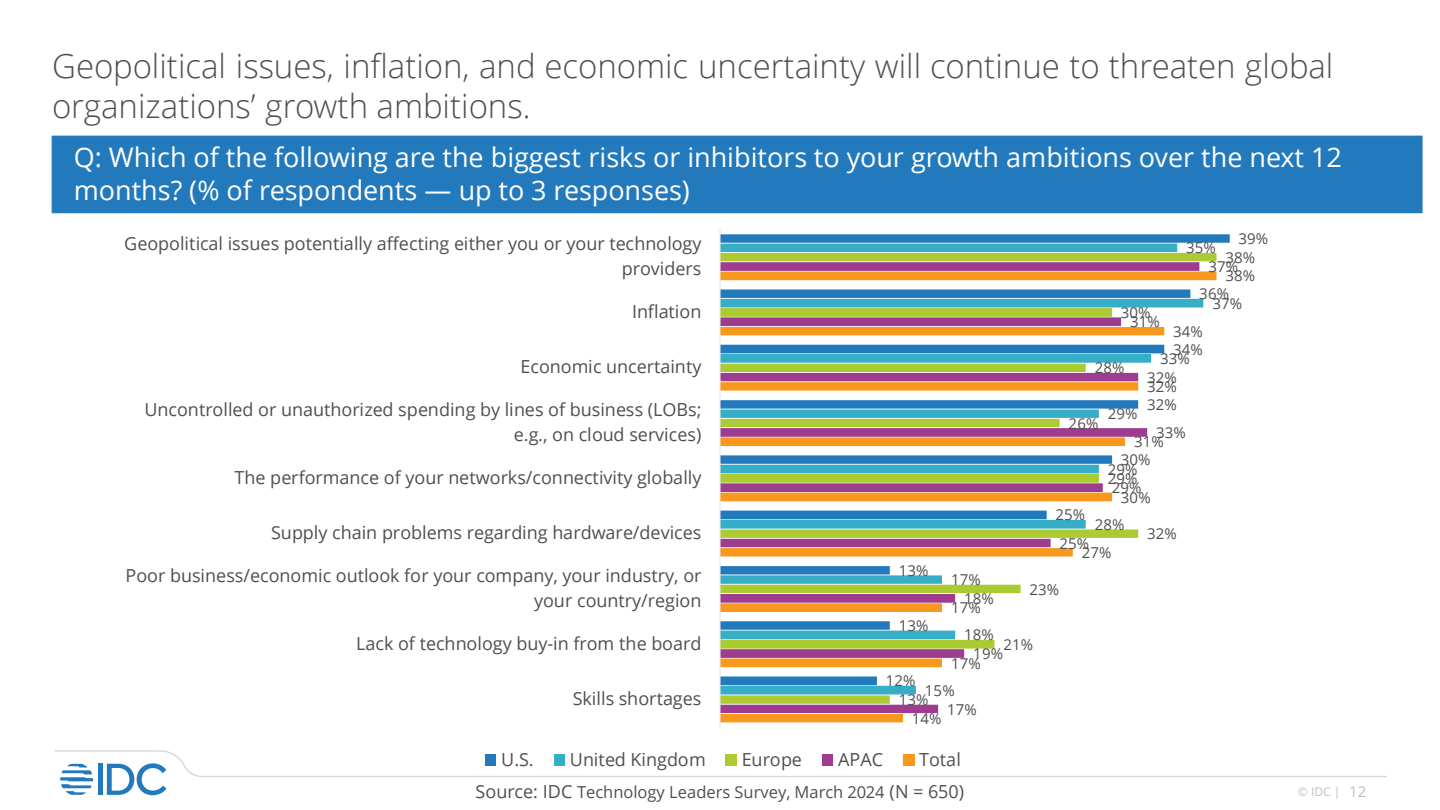
<style>
.page{position:relative;width:1440px;height:810px;background:#fff}
.page>*{position:absolute;margin:0;border:0;box-sizing:border-box;transform-origin:0 0}
.t1{font:300 33px/39.6px "Open Sans";color:#4f4f4f}
.t2{font:27px/32.4px "Open Sans";letter-spacing:-.005em;color:#fff}
.t3{font:18px/24.5px "Open Sans";letter-spacing:-.005em;color:#4f4f4f;text-align:right}
.t4{font:16.5px "Open Sans";color:#4f4f4f}
.t5{font:15px "Open Sans";letter-spacing:.01em;color:#4f4f4f}
.t6{font:12px "Open Sans";color:#bfbfbf}
.s1{font-size:18px}
.s2{font-size:15px}
</style>
<div class="page">
<svg style="left:54px;top:750px;width:1333px;height:45px"></svg>
<div style="left:52px;top:136px;width:1371px;height:77px;background:#2279bc"></div>
<svg style="left:721px;top:713px;width:217px;height:9px;fill:#f8981d"></svg>
<svg style="left:721px;top:694px;width:195px;height:10px;fill:#accb32"></svg>
<svg style="left:721px;top:234px;width:509px;height:451px"></svg>
<hr style="left:719px;top:230px;width:2px;height:497px;background:#e5e5e5">
<div style="left:485px;top:755px;width:11px;height:11px;background:#2279bc"></div>
<div style="left:554px;top:755px;width:11px;height:11px;background:#36aec7"></div>
<div style="left:726px;top:755px;width:11px;height:11px;background:#accb32"></div>
<div style="left:822px;top:755px;width:11px;height:11px;background:#9e3d90"></div>
<div style="left:903px;top:755px;width:11px;height:11px;background:#f8981d"></div>
<h2 class="t1" style="left:52px;top:45px;width:1283px">Geopolitical issues, inflation, and economic uncertainty will continue to threaten global organizations’ growth ambitions.</h2>
<p class="t2" style="left:74px;top:141px;width:1270px">Q: Which of the following are the biggest risks or inhibitors to your growth ambitions over the next 12 months? (% of respondents — up to 3 responses)</p>
<p class="t3" style="left:124px;top:231px;width:579px">Geopolitical issues potentially affecting either you or your technology providers</p>
<p class="t5" style="left:1239px;top:228px;width:31px">39%</p>
<p class="t5" style="left:1186px;top:238px;width:31px">35%</p>
<p class="t5" style="left:1225px;top:247px;width:31px">38%</p>
<p class="t5" style="left:1208px;top:256px;width:31px">37%</p>
<p class="t5" style="left:1225px;top:266px;width:31px">38%</p>
<p class="t3" style="left:632px;top:299px;width:71px">Inflation</p>
<p class="t5" style="left:1121px;top:302px;width:31px">30%</p>
<p class="t5" style="left:1130px;top:312px;width:31px">31%</p>
<p class="t5" style="left:1199px;top:284px;width:31px">36%</p>
<p class="t5" style="left:1212px;top:293px;width:31px">37%</p>
<p class="t5" style="left:1173px;top:321px;width:31px">34%</p>
<p class="t3" style="left:520px;top:354px;width:182px">Economic uncertainty</p>
<p class="t5" style="left:1095px;top:358px;width:31px">28%</p>
<p class="t5" style="left:1173px;top:339px;width:31px">34%</p>
<p class="t5" style="left:1160px;top:348px;width:31px">33%</p>
<p class="t5" style="left:1147px;top:367px;width:31px">32%</p>
<p class="t5" style="left:1147px;top:376px;width:31px">32%</p>
<p class="t3" style="left:144px;top:397px;width:559px">Uncontrolled or unauthorized spending by lines of business (LOBs; e.g., on cloud services)</p>
<p class="t5" style="left:1069px;top:413px;width:31px">26%</p>
<p class="t5" style="left:1108px;top:404px;width:31px">29%</p>
<p class="t5" style="left:1147px;top:394px;width:31px">32%</p>
<p class="t5" style="left:1156px;top:422px;width:31px">33%</p>
<p class="t5" style="left:1134px;top:432px;width:31px">31%</p>
<p class="t3" style="left:235px;top:464px;width:468px">The performance of your networks/connectivity globally</p>
<p class="t5" style="left:1121px;top:449px;width:31px">30%</p>
<p class="t5" style="left:1108px;top:459px;width:31px">29%</p>
<p class="t5" style="left:1108px;top:468px;width:31px">29%</p>
<p class="t5" style="left:1112px;top:478px;width:31px">29%</p>
<p class="t5" style="left:1121px;top:487px;width:31px">30%</p>
<p class="t3" style="left:271px;top:520px;width:432px">Supply chain problems regarding hardware/devices</p>
<p class="t5" style="left:1056px;top:505px;width:31px">25%</p>
<p class="t5" style="left:1095px;top:514px;width:31px">28%</p>
<p class="t5" style="left:1060px;top:533px;width:31px">25%</p>
<p class="t5" style="left:1082px;top:542px;width:31px">27%</p>
<p class="t5" style="left:1147px;top:524px;width:31px">32%</p>
<p class="t3" style="left:126px;top:563px;width:577px">Poor business/economic outlook for your company, your industry, or your country/region</p>
<p class="t5" style="left:899px;top:560px;width:31px">13%</p>
<p class="t5" style="left:951px;top:569px;width:31px">17%</p>
<p class="t5" style="left:964px;top:588px;width:31px">18%</p>
<p class="t5" style="left:951px;top:598px;width:31px">17%</p>
<p class="t5" style="left:1029px;top:579px;width:31px">23%</p>
<p class="t3" style="left:356px;top:630px;width:347px">Lack of technology buy-in from the board</p>
<p class="t5" style="left:899px;top:615px;width:31px">13%</p>
<p class="t5" style="left:964px;top:625px;width:31px">18%</p>
<p class="t5" style="left:1003px;top:634px;width:31px">21%</p>
<p class="t5" style="left:973px;top:644px;width:31px">19%</p>
<p class="t5" style="left:951px;top:653px;width:31px">17%</p>
<p class="t3" style="left:573px;top:686px;width:130px">Skills shortages</p>
<p class="t5" style="left:886px;top:671px;width:31px">12%</p>
<p class="t5" style="left:925px;top:680px;width:31px">15%</p>
<p class="t5" style="left:899px;top:689px;width:31px">13%</p>
<p class="t5" style="left:947px;top:699px;width:31px">17%</p>
<p class="t5" style="left:912px;top:708px;width:31px">14%</p>
<p class="t3" style="left:501px;top:746px;width:34px">U.S.</p>
<p class="t3" style="left:570px;top:746px;width:137px">United Kingdom</p>
<p class="t3" style="left:742px;top:746px;width:62px">Europe</p>
<p class="t3" style="left:838px;top:746px;width:46px">APAC</p>
<p class="t3" style="left:919px;top:746px;width:43px">Total</p>
<p class="t4" style="left:476px;top:781px;width:490px"><span class="s1">Source: IDC</span> Technology Leaders Survey, March 2024 <span class="s1">(N = 650)</span></p>
<p class="t6" style="left:1298px;top:784px;width:70px">© IDC | <span class="s2">12</span></p>
</div>
